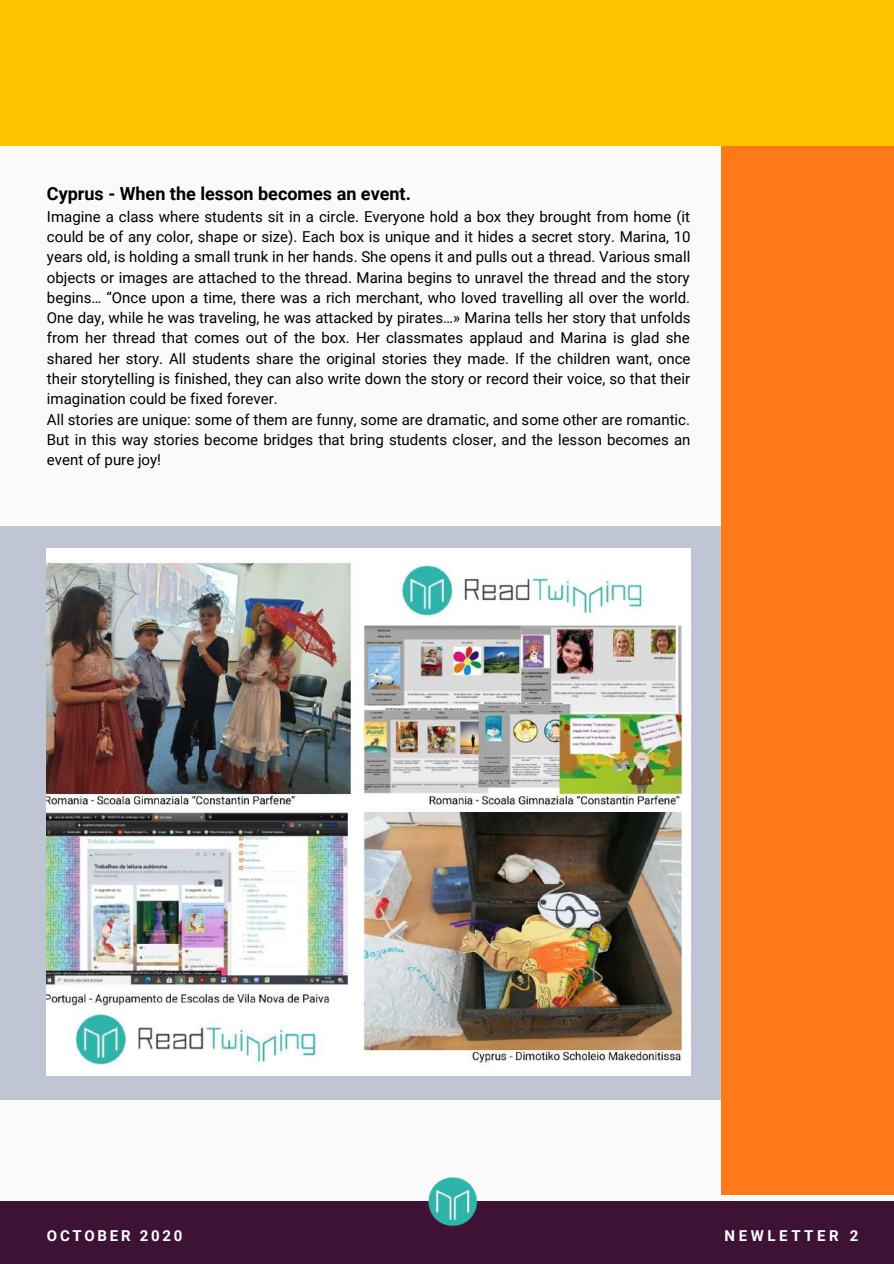
<style>
.page{position:relative;width:894px;height:1264px;background:#fff}
.page>*{position:absolute;margin:0;border:0;box-sizing:border-box;transform-origin:0 0}
.t1{font:700 18px "Roboto";color:#000}
.t2{font:15px/20.2px "Roboto";color:#000}
.t3{font:700 15px "Roboto";letter-spacing:.24em;color:#fff}
.t4{font:700 15px "Roboto";letter-spacing:.18em;color:#fff}
</style>
<div class="page">
<div style="left:0;top:0;width:893px;height:1263px;background:#fafafa"></div>
<div style="left:0;top:1201px;width:893px;height:62px;background:#3d1235"></div>
<div style="left:0;top:525px;width:893px;height:574px;background:#bfc5d3"></div>
<div style="left:721px;top:69px;width:172px;height:1125px;background:#ff7919"></div>
<div style="left:0;top:0;width:893px;height:145px;background:#fdc400"></div>
<img style="left:428px;top:1177px;width:49px;height:49px">
<img style="left:47px;top:548px;width:643px;height:527px">
<p class="t1" style="left:47px;top:184px;width:365px">Cyprus - When the lesson becomes an event.</p>
<p class="t2" style="left:47px;top:206px;width:645px">Imagine a class where students sit in a circle. Everyone hold a box they brought from home (it could be of any color, shape or size). Each box is unique and it hides a secret story. Marina, 10 years old, is holding a small trunk in her hands. She opens it and pulls out a thread. Various small objects or images are attached to the thread. Marina begins to unravel the thread and the story begins… “Once upon a time, there was a rich merchant, who loved travelling all over the world.<br>One day, while he was traveling, he was attacked by pirates…» Marina tells her story that unfolds from her thread that comes out of the box. Her classmates applaud and Marina is glad she shared her story. All students share the original stories they made. If the children want, once their storytelling is finished, they can also write down the story or record their voice, so that their imagination could be fixed forever.<br>All stories are unique: some of them are funny, some are dramatic, and some other are romantic.<br>But in this way stories become bridges that bring students closer, and the lesson becomes an event of pure joy!</p>
<p class="t3" style="left:41px;top:1226px;width:91px">MAY 2020</p>
<p class="t3" style="left:718px;top:1226px;width:135px">NEWLETTER 1</p>
<p class="t4" style="left:47px;top:1226px;width:137px">OCTOBER 2020</p>
<p class="t3" style="left:724px;top:1226px;width:135px">NEWLETTER 2</p>
</div>
